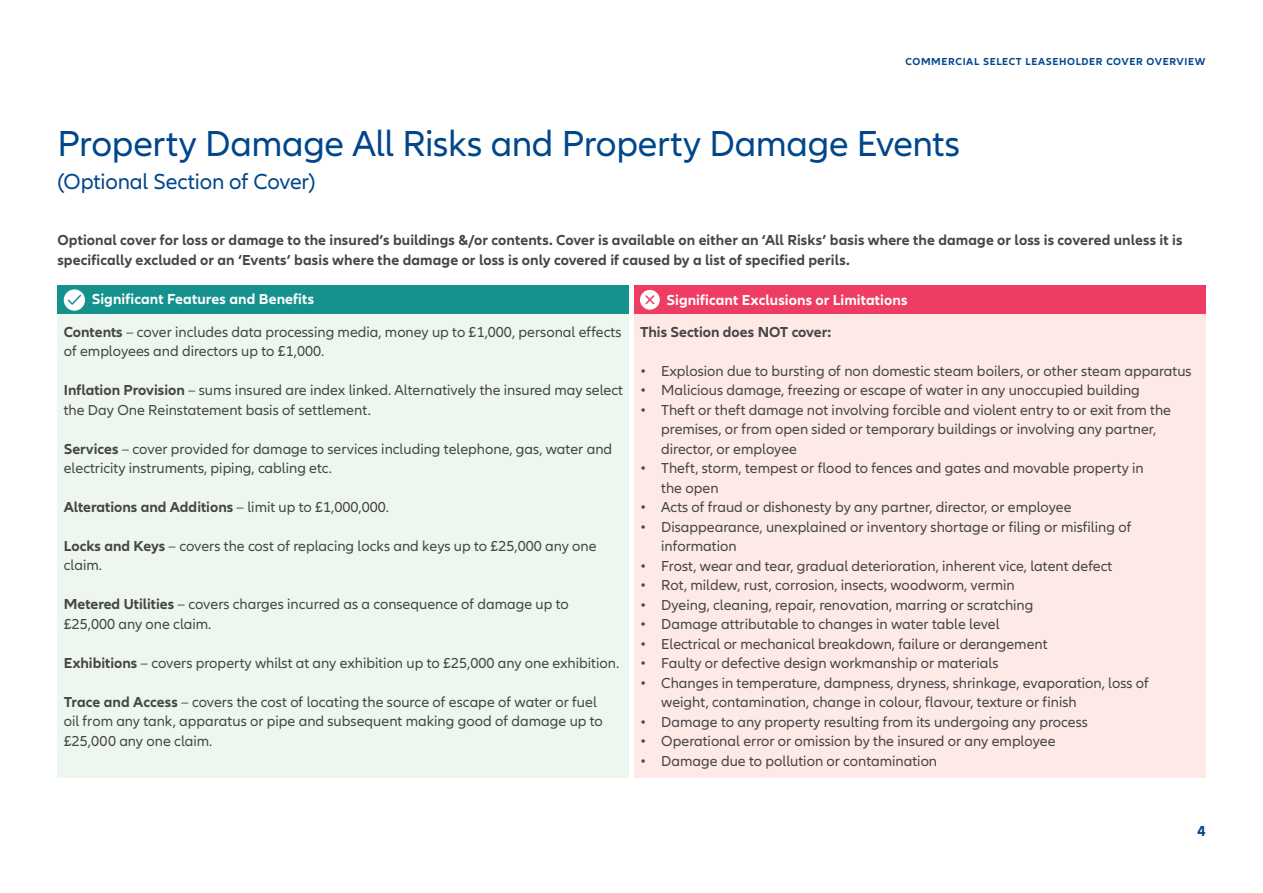
<style>
.page{position:relative;width:1263px;height:893px;background:#fff}
.page>*{position:absolute;margin:0;border:0;box-sizing:border-box;transform-origin:0 0}
.t1{font:37.5px "Allianz Neo";letter-spacing:-.01em;color:#00468b}
.t2{font:22.5px "Allianz Neo";letter-spacing:-.01em;color:#00468b}
.t3{font:15px/19.5px "Allianz Neo";color:#464547}
.t4{font:700 15px/19.5px "Allianz Neo";letter-spacing:.005em;color:#464547}
.t5{font:700 15px "Allianz Neo";letter-spacing:.005em;color:#fff}
.t6{font:700 15px "Allianz Neo";color:#00468b}
.t7{font:700 10.5px "Allianz Neo";letter-spacing:.06em;color:#00468b}
.s1{font-weight:700}
.s2{font-weight:400}
</style>
<div class="page">
<div style="left:57px;top:285px;width:572px;height:30px;background:#15928d"></div>
<svg style="left:64px;top:289px;width:21px;height:22px"></svg>
<svg style="left:66px;top:293px;width:16px;height:13px"></svg>
<div style="left:634px;top:285px;width:571px;height:30px;background:#ef3c64"></div>
<div style="left:640px;top:290px;width:20px;height:20px;background:#fff;border-radius:50%"></div>
<svg style="left:645px;top:295px;width:10px;height:10px"></svg>
<div style="left:57px;top:315px;width:572px;height:463px;background:#edf7ef"></div>
<div style="left:634px;top:315px;width:571px;height:463px;background:#fdeae7"></div>
<p class="t7" style="left:906px;top:56px;width:301px">COMMERCIAL SELECT LEASEHOLDER COVER OVERVIEW</p>
<h1 class="t1" style="left:57px;top:122px;width:904px">Property Damage All Risks and Property Damage Events</h1>
<h2 class="t2" style="left:57px;top:169px;width:260px">(Optional Section of Cover)</h2>
<p class="t4" style="left:57px;top:231px;width:1126px">Optional cover for loss or damage to the insured’s buildings &amp;/or contents. Cover is available on either an ‘All Risks’ basis where the damage or loss is covered unless it is specifically excluded or an ‘Events’ basis where the damage or loss is only covered if caused by a list of specified perils.</p>
<p class="t5" style="left:92px;top:290px;width:224px">Significant Features and Benefits</p>
<p class="t5" style="left:666px;top:291px;width:242px">Significant Exclusions or Limitations</p>
<p class="t3" style="left:64px;top:322px;width:559px"><span class="s1">Contents</span> – cover includes data processing media, money up to £1,000, personal effects of employees and directors up to £1,000.</p>
<p class="t3" style="left:64px;top:381px;width:561px"><span class="s1">Inflation Provision</span> – sums insured are index linked. Alternatively the insured may select the Day One Reinstatement basis of settlement.</p>
<p class="t3" style="left:64px;top:439px;width:550px"><span class="s1">Services</span> – cover provided for damage to services including telephone, gas, water and electricity instruments, piping, cabling etc.</p>
<p class="t4" style="left:64px;top:498px;width:327px">Alterations and Additions <span class="s2">– limit up to £1,000,000.</span></p>
<p class="t3" style="left:64px;top:537px;width:534px"><span class="s1">Locks and Keys</span> – covers the cost of replacing locks and keys up to £25,000 any one claim.</p>
<p class="t3" style="left:64px;top:595px;width:507px"><span class="s1">Metered Utilities</span> – covers charges incurred as a consequence of damage up to £25,000 any one claim.</p>
<p class="t3" style="left:64px;top:654px;width:557px"><span class="s1">Exhibitions</span> – covers property whilst at any exhibition up to £25,000 any one exhibition.</p>
<p class="t3" style="left:64px;top:693px;width:541px"><span class="s1">Trace and Access</span> – covers the cost of locating the source of escape of water or fuel oil from any tank, apparatus or pipe and subsequent making good of damage up to £25,000 any one claim.</p>
<p class="t4" style="left:640px;top:322px;width:193px">This Section does NOT cover:</p>
<p class="t3" style="left:640px;top:361px;width:553px">• Explosion due to bursting of non domestic steam boilers, or other steam apparatus</p>
<p class="t3" style="left:640px;top:381px;width:501px">• Malicious damage, freezing or escape of water in any unoccupied building</p>
<p class="t3" style="left:661px;top:400px;width:511px;text-indent:-21px">• Theft or theft damage not involving forcible and violent entry to or exit from the premises, or from open sided or temporary buildings or involving any partner, director, or employee</p>
<p class="t3" style="left:661px;top:459px;width:484px;text-indent:-21px">• Theft, storm, tempest or flood to fences and gates and movable property in the open</p>
<p class="t3" style="left:640px;top:498px;width:433px">• Acts of fraud or dishonesty by any partner, director, or employee</p>
<p class="t3" style="left:661px;top:517px;width:472px;text-indent:-21px">• Disappearance, unexplained or inventory shortage or filing or misfiling of information</p>
<p class="t3" style="left:640px;top:556px;width:474px">• Frost, wear and tear, gradual deterioration, inherent vice, latent defect</p>
<p class="t3" style="left:640px;top:576px;width:376px">• Rot, mildew, rust, corrosion, insects, woodworm, vermin</p>
<p class="t3" style="left:640px;top:595px;width:395px">• Dyeing, cleaning, repair, renovation, marring or scratching</p>
<p class="t3" style="left:640px;top:615px;width:361px">• Damage attributable to changes in water table level</p>
<p class="t3" style="left:640px;top:634px;width:409px">• Electrical or mechanical breakdown, failure or derangement</p>
<p class="t3" style="left:640px;top:654px;width:360px">• Faulty or defective design workmanship or materials</p>
<p class="t3" style="left:661px;top:673px;width:489px;text-indent:-21px">• Changes in temperature, dampness, dryness, shrinkage, evaporation, loss of weight, contamination, change in colour, flavour, texture or finish</p>
<p class="t3" style="left:640px;top:712px;width:449px">• Damage to any property resulting from its undergoing any process</p>
<p class="t3" style="left:640px;top:732px;width:417px">• Operational error or omission by the insured or any employee</p>
<p class="t3" style="left:640px;top:751px;width:299px">• Damage due to pollution or contamination</p>
<p class="t6" style="left:1197px;top:822px;width:10px">4</p>
</div>
